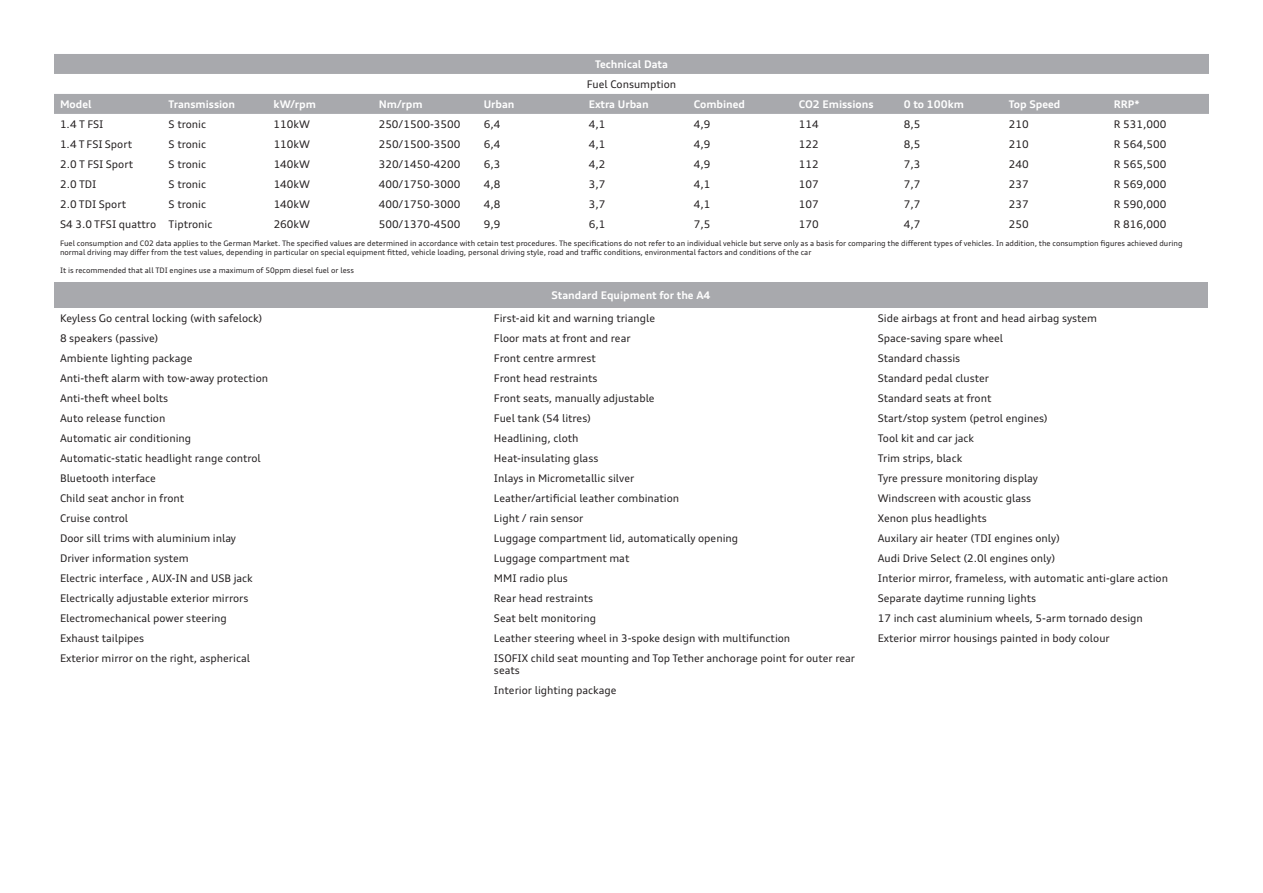
<style>
.page{position:relative;width:1263px;height:893px;background:#fff}
.page>*{position:absolute;margin:0;border:0;box-sizing:border-box;transform-origin:0 0}
.t1{font:10.5px/12.6px "Audi Type";color:#231f20}
.t2{font:700 10.5px "Audi Type";color:#fff}
.t3{font:7.5px/9px "Audi Type";color:#231f20}
</style>
<div class="page">
<svg style="left:54px;top:54px;width:1155px;height:60px;fill:#a8a9ad"></svg>
<div style="left:54px;top:283px;width:1154px;height:25px;background:#a8a9ad"></div>
<p class="t2" style="left:595px;top:58px;width:74px">Technical Data</p>
<p class="t1" style="left:587px;top:78px;width:91px">Fuel Consumption</p>
<p class="t2" style="left:60px;top:98px;width:33px">Model</p>
<p class="t2" style="left:169px;top:98px;width:68px">Transmission</p>
<p class="t2" style="left:274px;top:98px;width:44px">kW/rpm</p>
<p class="t2" style="left:379px;top:98px;width:45px">Nm/rpm</p>
<p class="t2" style="left:484px;top:98px;width:32px">Urban</p>
<p class="t2" style="left:589px;top:98px;width:61px">Extra Urban</p>
<p class="t2" style="left:694px;top:98px;width:53px">Combined</p>
<p class="t2" style="left:799px;top:98px;width:76px">CO2 Emissions</p>
<p class="t2" style="left:904px;top:98px;width:62px">0 to 100km</p>
<p class="t2" style="left:1009px;top:98px;width:53px">Top Speed</p>
<p class="t2" style="left:1114px;top:98px;width:27px">RRP*</p>
<p class="t1" style="left:60px;top:118px;width:45px">1.4 T FSI</p>
<p class="t1" style="left:169px;top:118px;width:39px">S tronic</p>
<p class="t1" style="left:274px;top:118px;width:38px">110kW</p>
<p class="t1" style="left:379px;top:118px;width:83px">250/1500-3500</p>
<p class="t1" style="left:484px;top:118px;width:18px">6,4</p>
<p class="t1" style="left:589px;top:118px;width:18px">4,1</p>
<p class="t1" style="left:694px;top:118px;width:18px">4,9</p>
<p class="t1" style="left:799px;top:118px;width:21px">114</p>
<p class="t1" style="left:904px;top:118px;width:18px">8,5</p>
<p class="t1" style="left:1009px;top:118px;width:21px">210</p>
<p class="t1" style="left:1114px;top:118px;width:54px">R 531,000</p>
<p class="t1" style="left:60px;top:138px;width:74px">1.4 T FSI Sport</p>
<p class="t1" style="left:169px;top:138px;width:39px">S tronic</p>
<p class="t1" style="left:274px;top:138px;width:38px">110kW</p>
<p class="t1" style="left:379px;top:138px;width:83px">250/1500-3500</p>
<p class="t1" style="left:484px;top:138px;width:18px">6,4</p>
<p class="t1" style="left:589px;top:138px;width:18px">4,1</p>
<p class="t1" style="left:694px;top:138px;width:18px">4,9</p>
<p class="t1" style="left:799px;top:138px;width:21px">122</p>
<p class="t1" style="left:904px;top:138px;width:18px">8,5</p>
<p class="t1" style="left:1009px;top:138px;width:21px">210</p>
<p class="t1" style="left:1114px;top:138px;width:54px">R 564,500</p>
<p class="t1" style="left:60px;top:158px;width:75px">2.0 T FSI Sport</p>
<p class="t1" style="left:169px;top:158px;width:39px">S tronic</p>
<p class="t1" style="left:274px;top:158px;width:38px">140kW</p>
<p class="t1" style="left:379px;top:158px;width:83px">320/1450-4200</p>
<p class="t1" style="left:484px;top:158px;width:18px">6,3</p>
<p class="t1" style="left:589px;top:158px;width:18px">4,2</p>
<p class="t1" style="left:694px;top:158px;width:18px">4,9</p>
<p class="t1" style="left:799px;top:158px;width:21px">112</p>
<p class="t1" style="left:904px;top:158px;width:18px">7,3</p>
<p class="t1" style="left:1009px;top:158px;width:21px">240</p>
<p class="t1" style="left:1114px;top:158px;width:54px">R 565,500</p>
<p class="t1" style="left:60px;top:178px;width:38px">2.0 TDI</p>
<p class="t1" style="left:169px;top:178px;width:39px">S tronic</p>
<p class="t1" style="left:274px;top:178px;width:38px">140kW</p>
<p class="t1" style="left:379px;top:178px;width:83px">400/1750-3000</p>
<p class="t1" style="left:484px;top:178px;width:18px">4,8</p>
<p class="t1" style="left:589px;top:178px;width:18px">3,7</p>
<p class="t1" style="left:694px;top:178px;width:18px">4,1</p>
<p class="t1" style="left:799px;top:178px;width:21px">107</p>
<p class="t1" style="left:904px;top:178px;width:18px">7,7</p>
<p class="t1" style="left:1009px;top:178px;width:21px">237</p>
<p class="t1" style="left:1114px;top:178px;width:54px">R 569,000</p>
<p class="t1" style="left:60px;top:198px;width:68px">2.0 TDI Sport</p>
<p class="t1" style="left:169px;top:198px;width:39px">S tronic</p>
<p class="t1" style="left:274px;top:198px;width:38px">140kW</p>
<p class="t1" style="left:379px;top:198px;width:83px">400/1750-3000</p>
<p class="t1" style="left:484px;top:198px;width:18px">4,8</p>
<p class="t1" style="left:589px;top:198px;width:18px">3,7</p>
<p class="t1" style="left:694px;top:198px;width:18px">4,1</p>
<p class="t1" style="left:799px;top:198px;width:21px">107</p>
<p class="t1" style="left:904px;top:198px;width:18px">7,7</p>
<p class="t1" style="left:1009px;top:198px;width:21px">237</p>
<p class="t1" style="left:1114px;top:198px;width:54px">R 590,000</p>
<p class="t1" style="left:60px;top:218px;width:154px">S4 3.0 TFSI quattro Tiptronic</p>
<p class="t1" style="left:274px;top:218px;width:38px">260kW</p>
<p class="t1" style="left:379px;top:218px;width:83px">500/1370-4500</p>
<p class="t1" style="left:484px;top:218px;width:18px">9,9</p>
<p class="t1" style="left:589px;top:218px;width:18px">6,1</p>
<p class="t1" style="left:694px;top:218px;width:18px">7,5</p>
<p class="t1" style="left:799px;top:218px;width:21px">170</p>
<p class="t1" style="left:904px;top:218px;width:18px">4,7</p>
<p class="t1" style="left:1009px;top:218px;width:21px">250</p>
<p class="t1" style="left:1114px;top:218px;width:54px">R 816,000</p>
<p class="t3" style="left:60px;top:238px;width:1124px">Fuel consumption and C02 data applies to the German Market. The specified values are determined in accordance with cetain test procedures. The specifications do not refer to an individual vehicle but serve only as a basis for comparing the different types of vehicles. In addition, the consumption figures achieved during normal driving may differ from the test values, depending in particular on special equipment fitted, vehicle loading, personal driving style, road and traffic conditions, environmental factors and conditions of the car</p>
<p class="t3" style="left:60px;top:265px;width:295px">It is recommended that all TDI engines use a maximum of 50ppm diesel fuel or less</p>
<p class="t2" style="left:551px;top:289px;width:161px">Standard Equipment for the A4</p>
<p class="t1" style="left:60px;top:312px;width:204px">Keyless Go central locking (with safelock)</p>
<p class="t1" style="left:494px;top:312px;width:163px">First-aid kit and warning triangle</p>
<p class="t1" style="left:878px;top:312px;width:221px">Side airbags at front and head airbag system</p>
<p class="t1" style="left:60px;top:332px;width:100px">8 speakers (passive)</p>
<p class="t1" style="left:494px;top:332px;width:138px">Floor mats at front and rear</p>
<p class="t1" style="left:878px;top:332px;width:127px">Space-saving spare wheel</p>
<p class="t1" style="left:60px;top:352px;width:134px">Ambiente lighting package</p>
<p class="t1" style="left:494px;top:352px;width:104px">Front centre armrest</p>
<p class="t1" style="left:878px;top:352px;width:84px">Standard chassis</p>
<p class="t1" style="left:60px;top:372px;width:210px">Anti-theft alarm with tow-away protection</p>
<p class="t1" style="left:494px;top:372px;width:105px">Front head restraints</p>
<p class="t1" style="left:878px;top:372px;width:113px">Standard pedal cluster</p>
<p class="t1" style="left:60px;top:391px;width:110px">Anti-theft wheel bolts</p>
<p class="t1" style="left:494px;top:391px;width:162px">Front seats, manually adjustable</p>
<p class="t1" style="left:878px;top:391px;width:115px">Standard seats at front</p>
<p class="t1" style="left:60px;top:411px;width:107px">Auto release function</p>
<p class="t1" style="left:494px;top:411px;width:99px">Fuel tank (54 litres)</p>
<p class="t1" style="left:878px;top:411px;width:172px">Start/stop system (petrol engines)</p>
<p class="t1" style="left:60px;top:431px;width:133px">Automatic air conditioning</p>
<p class="t1" style="left:494px;top:431px;width:86px">Headlining, cloth</p>
<p class="t1" style="left:878px;top:431px;width:98px">Tool kit and car jack</p>
<p class="t1" style="left:60px;top:451px;width:202px">Automatic-static headlight range control</p>
<p class="t1" style="left:494px;top:451px;width:106px">Heat-insulating glass</p>
<p class="t1" style="left:878px;top:451px;width:86px">Trim strips, black</p>
<p class="t1" style="left:60px;top:471px;width:97px">Bluetooth interface</p>
<p class="t1" style="left:494px;top:471px;width:142px">Inlays in Micrometallic silver</p>
<p class="t1" style="left:878px;top:471px;width:162px">Tyre pressure monitoring display</p>
<p class="t1" style="left:60px;top:491px;width:126px">Child seat anchor in front</p>
<p class="t1" style="left:494px;top:491px;width:187px">Leather/artificial leather combination</p>
<p class="t1" style="left:878px;top:491px;width:155px">Windscreen with acoustic glass</p>
<p class="t1" style="left:60px;top:511px;width:70px">Cruise control</p>
<p class="t1" style="left:494px;top:511px;width:91px">Light / rain sensor</p>
<p class="t1" style="left:878px;top:511px;width:111px">Xenon plus headlights</p>
<p class="t1" style="left:60px;top:531px;width:178px">Door sill trims with aluminium inlay</p>
<p class="t1" style="left:494px;top:531px;width:246px">Luggage compartment lid, automatically opening</p>
<p class="t1" style="left:878px;top:531px;width:184px">Auxilary air heater (TDI engines only)</p>
<p class="t1" style="left:60px;top:551px;width:130px">Driver information system</p>
<p class="t1" style="left:494px;top:551px;width:137px">Luggage compartment mat</p>
<p class="t1" style="left:878px;top:551px;width:179px">Audi Drive Select (2.0l engines only)</p>
<p class="t1" style="left:60px;top:571px;width:194px">Electric interface , AUX-IN and USB jack</p>
<p class="t1" style="left:494px;top:571px;width:75px">MMI radio plus</p>
<p class="t1" style="left:878px;top:571px;width:292px">Interior mirror, frameless, with automatic anti-glare action</p>
<p class="t1" style="left:60px;top:591px;width:190px">Electrically adjustable exterior mirrors</p>
<p class="t1" style="left:494px;top:591px;width:101px">Rear head restraints</p>
<p class="t1" style="left:878px;top:591px;width:160px">Separate daytime running lights</p>
<p class="t1" style="left:60px;top:611px;width:168px">Electromechanical power steering</p>
<p class="t1" style="left:494px;top:611px;width:104px">Seat belt monitoring</p>
<p class="t1" style="left:878px;top:611px;width:267px">17 inch cast aluminium wheels, 5-arm tornado design</p>
<p class="t1" style="left:60px;top:631px;width:86px">Exhaust tailpipes</p>
<p class="t1" style="left:494px;top:631px;width:298px">Leather steering wheel in 3-spoke design with multifunction</p>
<p class="t1" style="left:878px;top:631px;width:234px">Exterior mirror housings painted in body colour</p>
<p class="t1" style="left:60px;top:651px;width:191px">Exterior mirror on the right, aspherical</p>
<p class="t1" style="left:494px;top:651px;width:363px">ISOFIX child seat mounting and Top Tether anchorage point for outer rear seats</p>
<p class="t1" style="left:494px;top:684px;width:124px">Interior lighting package</p>
</div>
